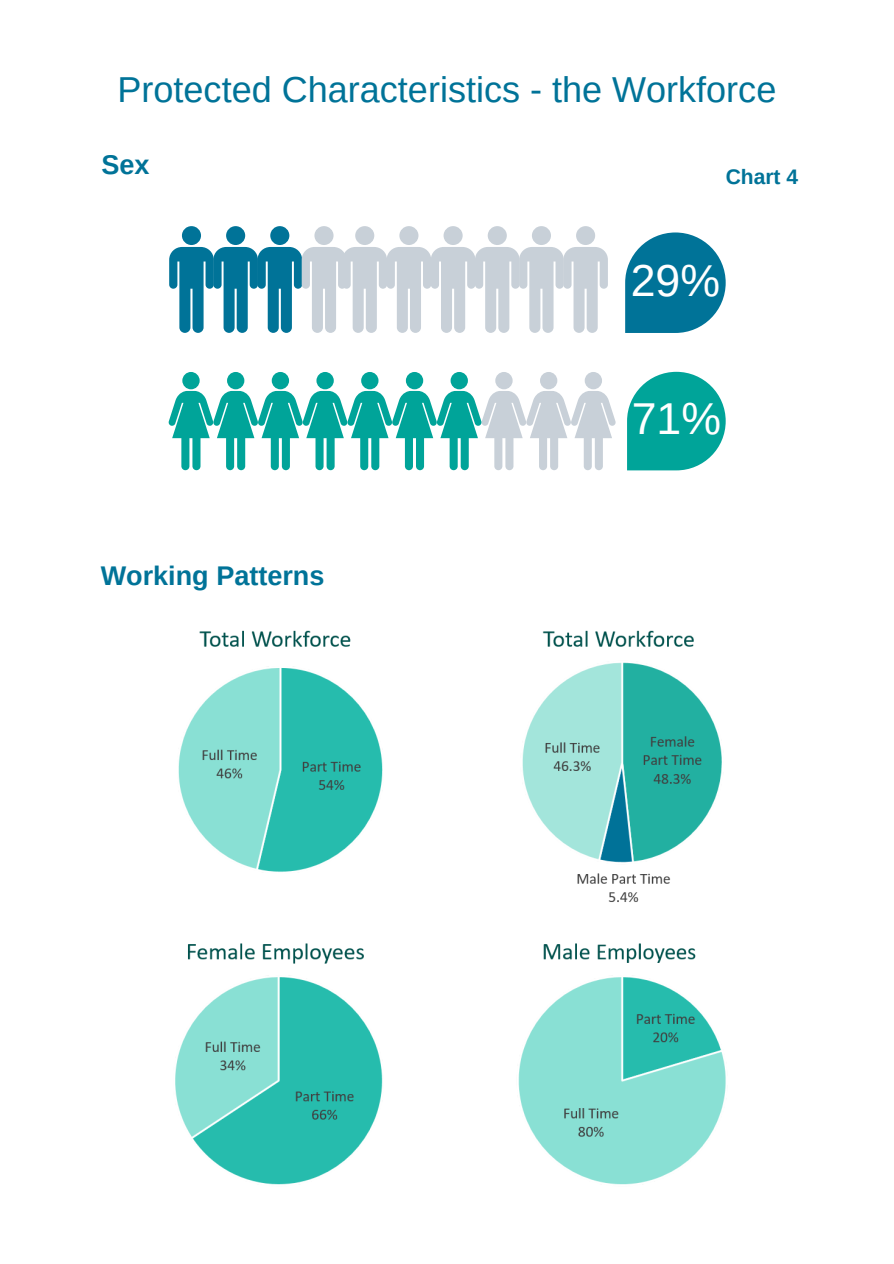
<style>
.page{position:relative;width:894px;height:1264px;background:#fff}
.page>*{position:absolute;margin:0;border:0;box-sizing:border-box;transform-origin:0 0}
.t1{font:44.55px "Arimo";color:#fff}
.t2{font:36px "Arimo";color:#007398}
.t3{font:700 27px "Arimo";color:#007398}
.t4{font:700 21px "Arimo";color:#007398}
</style>
<div class="page">
<div style="left:182px;top:226px;width:19px;height:19px;background:#007398;border-radius:50%"></div>
<div style="left:227px;top:372px;width:17px;height:17px;background:#00a499;border-radius:50%"></div>
<div style="left:272px;top:372px;width:17px;height:17px;background:#00a499;border-radius:50%"></div>
<div style="left:316px;top:372px;width:18px;height:17px;background:#00a499;border-radius:50%"></div>
<div style="left:495px;top:372px;width:17px;height:17px;background:#c8d0d8;border-radius:50%"></div>
<div style="left:450px;top:372px;width:18px;height:17px;background:#00a499;border-radius:50%"></div>
<div style="left:406px;top:372px;width:17px;height:17px;background:#00a499;border-radius:50%"></div>
<div style="left:361px;top:372px;width:17px;height:17px;background:#00a499;border-radius:50%"></div>
<div style="left:540px;top:372px;width:17px;height:17px;background:#c8d0d8;border-radius:50%"></div>
<div style="left:182px;top:372px;width:18px;height:17px;background:#00a499;border-radius:50%"></div>
<div style="left:584px;top:372px;width:18px;height:17px;background:#c8d0d8;border-radius:50%"></div>
<svg style="left:169px;top:391px;width:446px;height:79px"></svg>
<div style="left:226px;top:226px;width:19px;height:19px;background:#007398;border-radius:50%"></div>
<div style="left:270px;top:226px;width:19px;height:19px;background:#007398;border-radius:50%"></div>
<div style="left:314px;top:226px;width:19px;height:19px;background:#c8d0d8;border-radius:50%"></div>
<div style="left:355px;top:226px;width:19px;height:19px;background:#c8d0d8;border-radius:50%"></div>
<div style="left:399px;top:226px;width:19px;height:19px;background:#c8d0d8;border-radius:50%"></div>
<div style="left:443px;top:226px;width:19px;height:19px;background:#c8d0d8;border-radius:50%"></div>
<div style="left:487px;top:226px;width:19px;height:19px;background:#c8d0d8;border-radius:50%"></div>
<div style="left:531px;top:226px;width:20px;height:19px;background:#c8d0d8;border-radius:50%"></div>
<div style="left:576px;top:226px;width:19px;height:19px;background:#c8d0d8;border-radius:50%"></div>
<svg style="left:169px;top:247px;width:438px;height:86px"></svg>
<svg style="left:625px;top:232px;width:100px;height:101px"></svg>
<svg style="left:627px;top:372px;width:98px;height:98px"></svg>
<img style="left:175px;top:630px;width:551px;height:555px">
<p class="t2" style="left:117px;top:69px;width:660px">Protected Characteristics - the Workforce</p>
<p class="t3" style="left:102px;top:149px;width:50px">Sex</p>
<p class="t3" style="left:101px;top:560px;width:225px">Working Patterns</p>
<p class="t4" style="left:725px;top:165px;width:74px">Chart 4</p>
<p class="t1" style="left:630px;top:256px;width:91px">29%</p>
<p class="t1" style="left:631px;top:394px;width:91px">71%</p>
</div>
